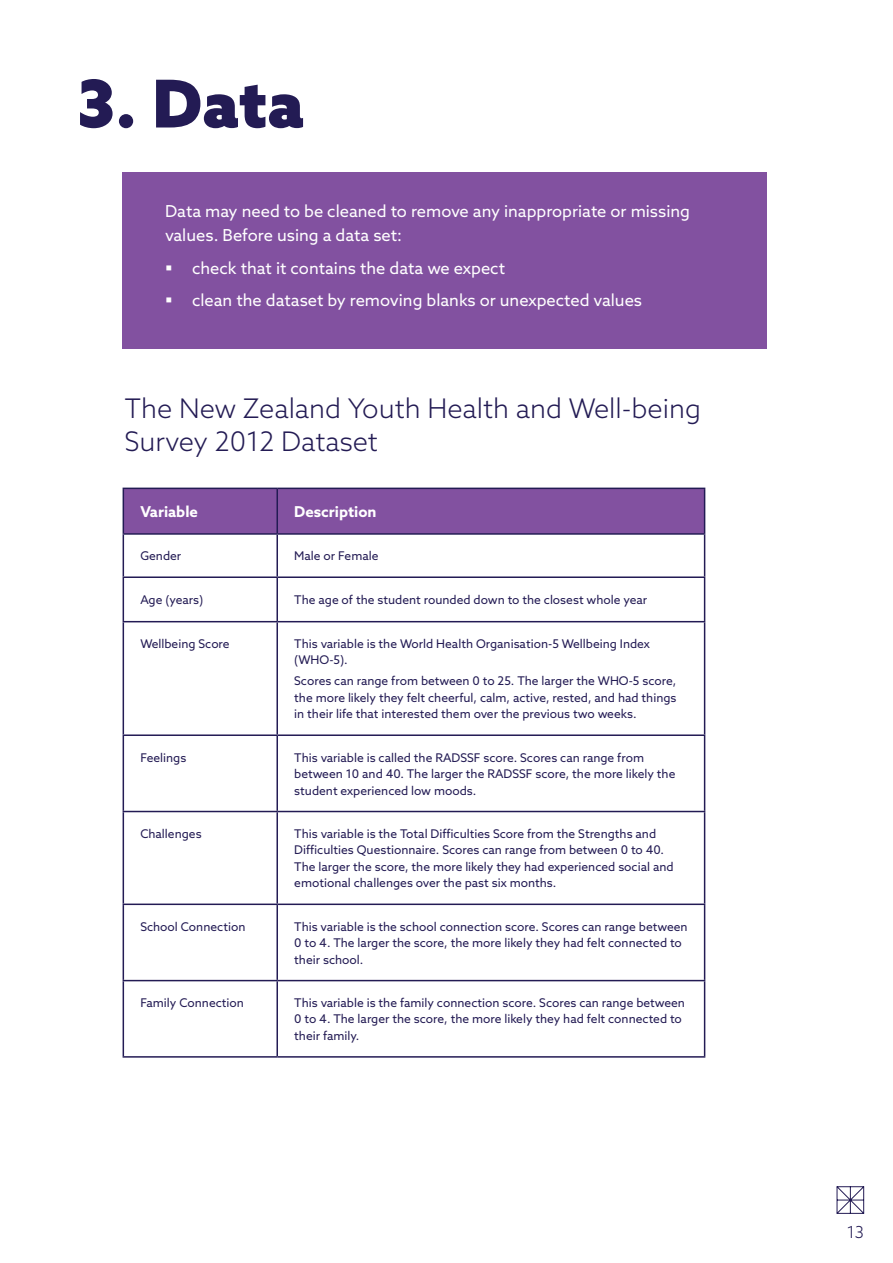
<style>
.page{position:relative;width:893px;height:1263px;background:#fff}
.page>*{position:absolute;margin:0;border:0;box-sizing:border-box;transform-origin:0 0}
.t1{font:900 66px "Azo Sans";color:#231b54}
.t2{font:300 27px/33px "Azo Sans";color:#231b54}
.t3{font:16.5px/24px "Azo Sans";color:#fff}
.t4{font:300 16.5px "Azo Sans";color:#231b54}
.t5{font:700 15px "Azo Sans";color:#fff}
.t6{font:12px/16.5px "Azo Sans";color:#231b54}
</style>
<div class="page">
<svg style="left:836px;top:1186px;width:28px;height:28px"></svg>
<div style="left:123px;top:172px;width:644px;height:177px;background:#8251a0"></div>
<div style="left:124px;top:489px;width:580px;height:44px;background:#8251a0"></div>
<svg style="left:124px;top:535px;width:580px;height:521px"></svg>
<hr style="left:123px;top:488px;width:154px;height:1px;background:#231b54">
<hr style="left:123px;top:489px;width:1px;height:44px;background:#231b54">
<hr style="left:277px;top:488px;width:428px;height:1px;background:#231b54">
<hr style="left:276px;top:489px;width:2px;height:44px;background:#231b54">
<hr style="left:704px;top:489px;width:1px;height:44px;background:#231b54">
<hr style="left:123px;top:533px;width:154px;height:2px;background:#231b54">
<hr style="left:123px;top:535px;width:1px;height:41px;background:#231b54">
<hr style="left:277px;top:533px;width:428px;height:2px;background:#231b54">
<hr style="left:276px;top:535px;width:2px;height:41px;background:#231b54">
<hr style="left:704px;top:535px;width:1px;height:41px;background:#231b54">
<hr style="left:123px;top:576px;width:154px;height:2px;background:#231b54">
<hr style="left:123px;top:578px;width:1px;height:43px;background:#231b54">
<hr style="left:277px;top:576px;width:428px;height:2px;background:#231b54">
<hr style="left:276px;top:578px;width:2px;height:43px;background:#231b54">
<hr style="left:704px;top:578px;width:1px;height:43px;background:#231b54">
<hr style="left:123px;top:621px;width:154px;height:1px;background:#231b54">
<hr style="left:123px;top:622px;width:1px;height:112px;background:#231b54">
<hr style="left:277px;top:621px;width:428px;height:1px;background:#231b54">
<hr style="left:276px;top:622px;width:2px;height:112px;background:#231b54">
<hr style="left:704px;top:622px;width:1px;height:112px;background:#231b54">
<hr style="left:123px;top:734px;width:154px;height:2px;background:#231b54">
<hr style="left:123px;top:736px;width:1px;height:75px;background:#231b54">
<hr style="left:277px;top:734px;width:428px;height:2px;background:#231b54">
<hr style="left:276px;top:736px;width:2px;height:75px;background:#231b54">
<hr style="left:704px;top:736px;width:1px;height:75px;background:#231b54">
<hr style="left:123px;top:811px;width:154px;height:1px;background:#231b54">
<hr style="left:123px;top:812px;width:1px;height:91px;background:#231b54">
<hr style="left:277px;top:811px;width:428px;height:1px;background:#231b54">
<hr style="left:276px;top:812px;width:2px;height:91px;background:#231b54">
<hr style="left:704px;top:812px;width:1px;height:91px;background:#231b54">
<hr style="left:123px;top:903px;width:154px;height:2px;background:#231b54">
<hr style="left:123px;top:905px;width:1px;height:75px;background:#231b54">
<hr style="left:277px;top:903px;width:428px;height:2px;background:#231b54">
<hr style="left:276px;top:905px;width:2px;height:75px;background:#231b54">
<hr style="left:704px;top:905px;width:1px;height:75px;background:#231b54">
<hr style="left:123px;top:980px;width:154px;height:1px;background:#231b54">
<hr style="left:123px;top:981px;width:1px;height:75px;background:#231b54">
<hr style="left:277px;top:980px;width:428px;height:1px;background:#231b54">
<hr style="left:276px;top:981px;width:2px;height:75px;background:#231b54">
<hr style="left:704px;top:981px;width:1px;height:75px;background:#231b54">
<hr style="left:123px;top:1056px;width:154px;height:2px;background:#231b54">
<hr style="left:277px;top:1056px;width:428px;height:2px;background:#231b54">
<h1 class="t1" style="left:77px;top:60px;width:229px">3. Data</h1>
<h3 class="t3" style="left:165px;top:199px;width:526px">Data may need to be cleaned to remove any inappropriate or missing values. Before using a data set:</h3>
<h3 class="t3" style="left:165px;top:256px;width:342px">▪ check that it contains the data we expect</h3>
<h3 class="t3" style="left:165px;top:288px;width:479px">▪ clean the dataset by removing blanks or unexpected values</h3>
<h2 class="t2" style="left:124px;top:392px;width:578px">The New Zealand Youth Health and Well-being<br>Survey 2012 Dataset</h2>
<p class="t5" style="left:140px;top:502px;width:59px">Variable</p>
<p class="t5" style="left:294px;top:502px;width:84px">Description</p>
<p class="t6" style="left:140px;top:547px;width:43px">Gender</p>
<p class="t6" style="left:294px;top:547px;width:86px">Male or Female</p>
<p class="t6" style="left:140px;top:591px;width:65px">Age (years)</p>
<p class="t6" style="left:294px;top:591px;width:354px">The age of the student rounded down to the closest whole year</p>
<p class="t6" style="left:140px;top:635px;width:91px">Wellbeing Score</p>
<p class="t6" style="left:294px;top:635px;width:357px">This variable is the World Health Organisation-5 Wellbeing Index (WHO-5).</p>
<p class="t6" style="left:294px;top:672px;width:384px;text-align:justify">Scores can range from between 0 to 25. The larger the WHO-5 score, the more likely they felt cheerful, calm, active, rested, and had things in their life that interested them over the previous two weeks.</p>
<p class="t6" style="left:140px;top:749px;width:48px">Feelings</p>
<p class="t6" style="left:294px;top:749px;width:383px">This variable is called the RADSSF score. Scores can range from between 10 and 40. The larger the RADSSF score, the more likely the student experienced low moods.</p>
<p class="t6" style="left:140px;top:825px;width:63px">Challenges</p>
<p class="t6" style="left:294px;top:825px;width:381px">This variable is the Total Difficulties Score from the Strengths and Difficulties Questionnaire. Scores can range from between 0 to 40.<br>The larger the score, the more likely they had experienced social and emotional challenges over the past six months.</p>
<p class="t6" style="left:140px;top:918px;width:107px">School Connection</p>
<p class="t6" style="left:294px;top:918px;width:395px">This variable is the school connection score. Scores can range between<br>0 to 4. The larger the score, the more likely they had felt connected to their school.</p>
<p class="t6" style="left:140px;top:994px;width:105px">Family Connection</p>
<p class="t6" style="left:294px;top:994px;width:392px">This variable is the family connection score. Scores can range between<br>0 to 4. The larger the score, the more likely they had felt connected to their family.</p>
<h3 class="t4" style="left:847px;top:1221px;width:19px">13</h3>
</div>
